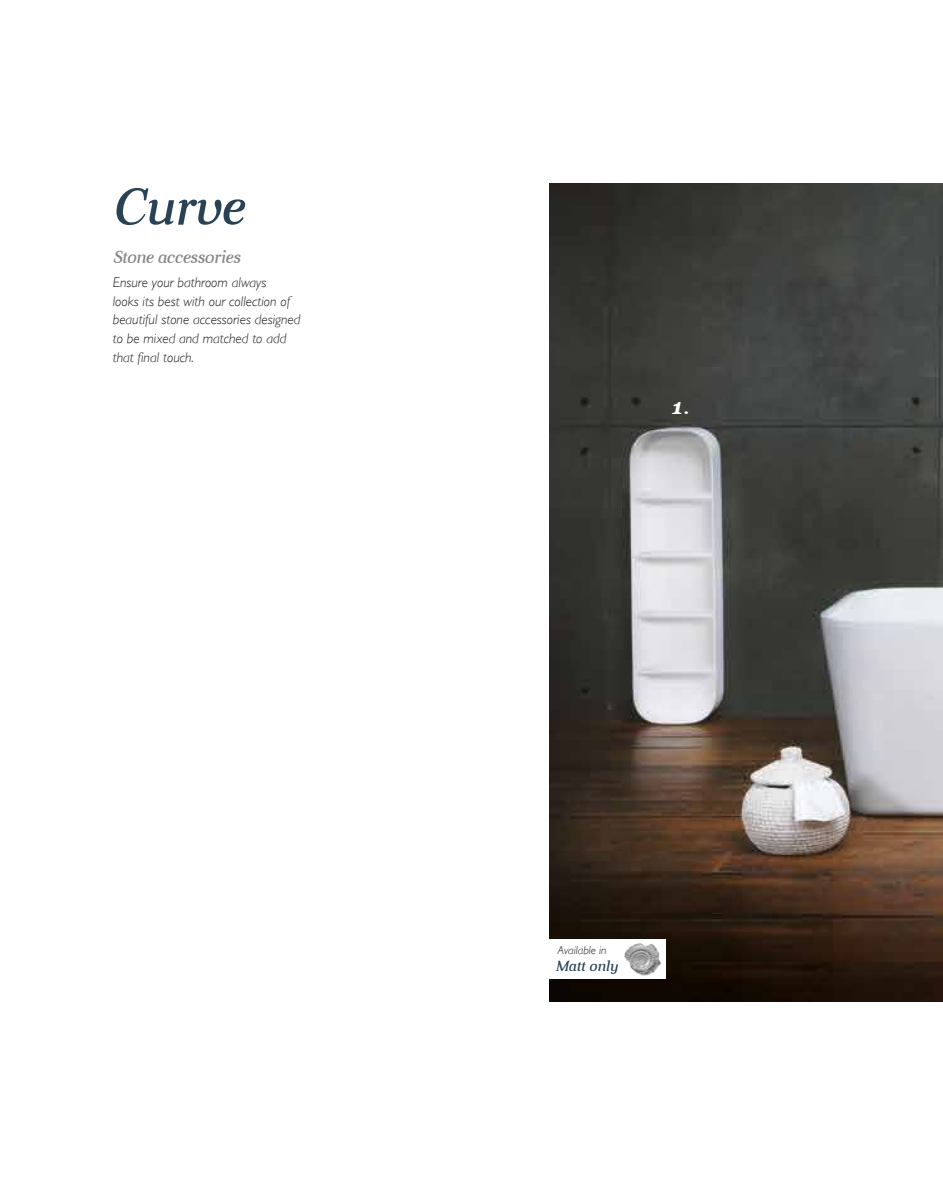
<style>
.page{position:relative;width:943px;height:1191px;background:#fff}
.page>*{position:absolute;margin:0;border:0;box-sizing:border-box;transform-origin:0 0}
.t1{font:italic 52.5px "Aver";letter-spacing:-.025em;color:#294354}
.t2{font:italic 700 21.88px "Aver";color:#fff}
.t3{font:italic 17.5px "Aver";letter-spacing:-.025em;color:#878787}
.t4{font:italic 14.88px "Aver";color:#294254}
.t5{font:italic 300 14px/18.6px "Gill Sans";color:#1d1d1b}
.t6{font:italic 300 11.55px "Gill Sans";color:#1d1d1b}
</style>
<div class="page">
<img style="left:549px;top:183px;width:394px;height:818px">
<div style="left:544px;top:939px;width:121px;height:40px;background:#fff"></div>
<img style="left:624px;top:943px;width:37px;height:33px">
<h1 class="t1" style="left:111px;top:178px;width:135px">Curve</h1>
<p class="t3" style="left:113px;top:247px;width:129px">Stone accessories</p>
<p class="t5" style="left:113px;top:273px;width:189px">Ensure your bathroom always<br>looks its best with our collection of beautiful stone accessories designed to be mixed and matched to add that final touch.</p>
<h2 class="t2" style="left:670px;top:394px;width:20px">1.</h2>
<p class="t6" style="left:558px;top:943px;width:50px">Available in</p>
<p class="t4" style="left:556px;top:957px;width:64px">Matt only</p>
</div>
